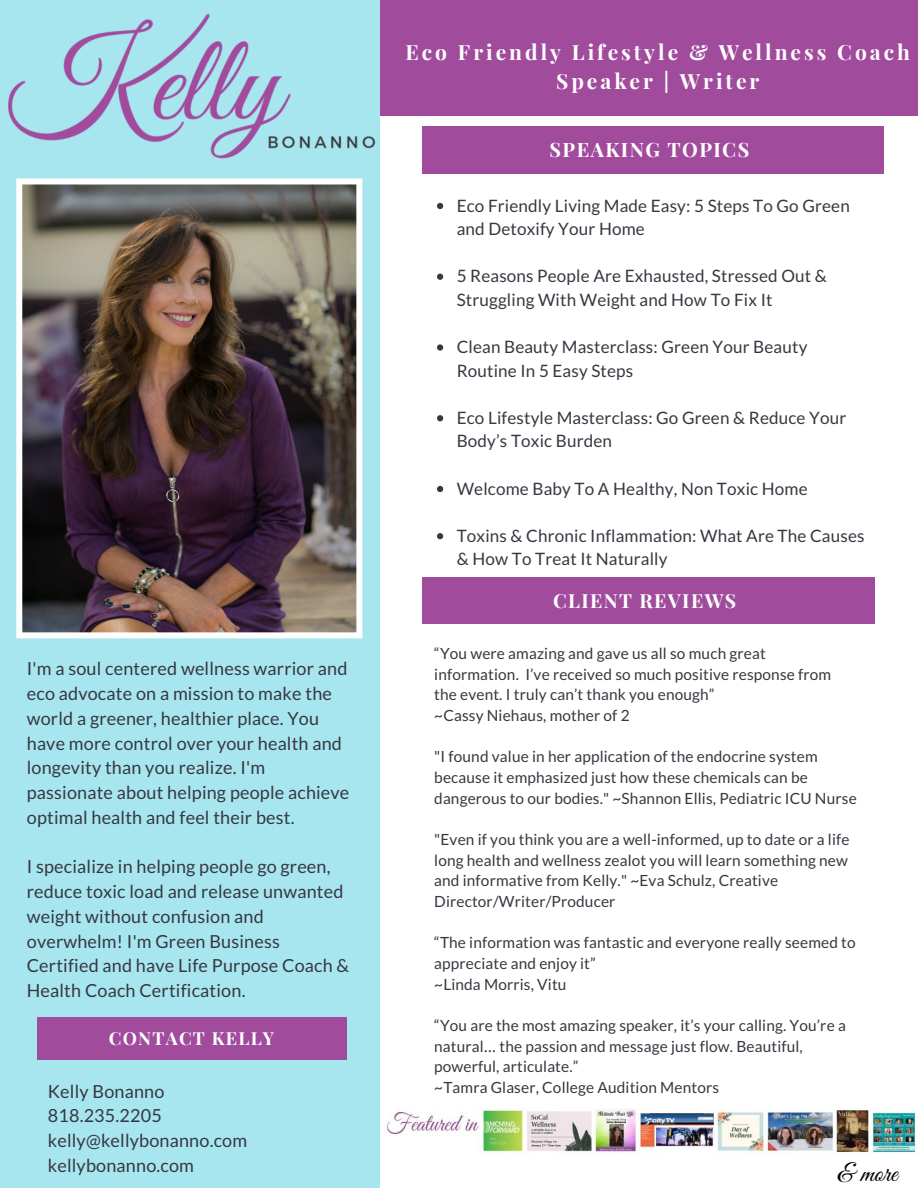
<style>
.page{position:relative;width:918px;height:1188px;background:#fff}
.page>*{position:absolute;margin:0;border:0;box-sizing:border-box;transform-origin:0 0}
.t1{font:27px "Great Vibes";color:#000}
.t2{font:700 21px/28.7px "Playfair Display";letter-spacing:.14em;color:#fff;text-align:center}
.t3{font:700 19.8px "Playfair Display";letter-spacing:.07em;color:#fff}
.t4{font:700 19.5px "Playfair Display";letter-spacing:.07em;color:#fff}
.t5{font:18px/24.8px "Lato";letter-spacing:.01em;color:#373741}
.t6{font:700 18px "Playfair Display";letter-spacing:.07em;color:#fff}
.t7{font:17.1px/23.5px "Lato";letter-spacing:.01em;color:#373741}
.t8{font:15.45px/20.7px "Lato";letter-spacing:.01em;color:#373741}
.s1{font-family:"Noto Sans Gurmukhi"}
</style>
<div class="page">
<div style="left:346px;top:0;width:572px;height:115px;background:#a14b9d"></div>
<div style="left:0;top:0;width:380px;height:1188px;background:#a7e6ef"></div>
<div style="left:422px;top:126px;width:462px;height:47px;background:#a14b9d"></div>
<svg style="left:437px;top:203px;width:6px;height:6px"></svg>
<svg style="left:437px;top:274px;width:6px;height:6px"></svg>
<svg style="left:437px;top:344px;width:6px;height:7px"></svg>
<svg style="left:437px;top:415px;width:6px;height:6px"></svg>
<svg style="left:437px;top:486px;width:6px;height:6px"></svg>
<svg style="left:437px;top:533px;width:6px;height:6px"></svg>
<div style="left:37px;top:1017px;width:309px;height:43px;background:#a14b9d"></div>
<div style="left:422px;top:578px;width:453px;height:46px;background:#a14b9d"></div>
<img style="left:8px;top:13px;width:380px;height:146px">
<img style="left:387px;top:1109px;width:530px;height:45px">
<img style="left:16px;top:179px;width:346px;height:459px">
<p class="t5" style="left:27px;top:656px;width:324px">I'm a soul centered wellness warrior and eco advocate on a mission to make the world a greener, healthier place. You have more control over your health and longevity than you realize. I'm passionate about helping people achieve optimal health and feel their best.</p>
<p class="t5" style="left:27px;top:854px;width:324px">I specialize in helping people go green, reduce toxic load and release unwanted weight without confusion and overwhelm! I'm Green Business Certified and have Life Purpose Coach &amp; Health Coach Certification.</p>
<p class="t6" style="left:109px;top:1026px;width:167px">CONTACT KELLY</p>
<p class="t5" style="left:48px;top:1078px;width:201px">Kelly Bonanno<br>818.235.2205 kelly@kellybonanno.com kellybonanno.com</p>
<h2 class="t2" style="left:406px;top:37px;width:506px">Eco Friendly Lifestyle &amp; Wellness Coach<br>Speaker | Writer</h2>
<p class="t3" style="left:550px;top:136px;width:201px">SPEAKING TOPICS</p>
<p class="t7" style="left:457px;top:193px;width:395px">Eco Friendly Living Made Easy: 5 Steps To Go Green and Detoxify Your Home</p>
<p class="t7" style="left:457px;top:264px;width:372px">5 Reasons People Are Exhausted, Stressed Out &amp;<br>Struggling With Weight and How To Fix It</p>
<p class="t7" style="left:457px;top:335px;width:352px">Clean Beauty Masterclass: Green Your Beauty<br>Routine In 5 Easy Steps</p>
<p class="t7" style="left:457px;top:405px;width:391px">Eco Lifestyle Masterclass: Go Green &amp; Reduce Your<br>Body’s Toxic Burden</p>
<p class="t7" style="left:457px;top:476px;width:352px">Welcome Baby To A Healthy, Non Toxic Home</p>
<p class="t7" style="left:457px;top:523px;width:409px">Toxins &amp; Chronic Inflammation: What Are The Causes &amp; How To Treat It Naturally</p>
<p class="t4" style="left:553px;top:587px;width:185px">CLIENT REVIEWS</p>
<p class="t8" style="left:434px;top:643px;width:399px">“You were amazing and gave us all so much great information. I’ve received so much positive response from the event. I truly can’t thank you enough”<br>~Cassy Niehaus, mother of 2</p>
<p class="t8" style="left:434px;top:746px;width:424px">"I found value in her application of the endocrine system because it emphasized just how these chemicals can be dangerous to our bodies." ~Shannon Ellis, Pediatric ICU Nurse</p>
<p class="t8" style="left:434px;top:829px;width:417px">"Even if you think you are a well-informed, up to date or a life long health and wellness zealot you will learn something new and informative from Kelly." ~Eva Schulz, Creative Director/Writer/Producer</p>
<p class="t8" style="left:434px;top:932px;width:423px">“The information was fantastic and everyone really seemed to appreciate and enjoy it”<br>~Linda Morris, Vitu</p>
<p class="t8" style="left:434px;top:1015px;width:413px">“You are the most amazing speaker, it’s your calling. You’re a natural<span class="s1">…</span> the passion and message just flow. Beautiful, powerful, articulate.”<br>~Tamra Glaser, College Audition Mentors</p>
<h1 class="t1" style="left:838px;top:1158px;width:61px">&amp; more</h1>
</div>
